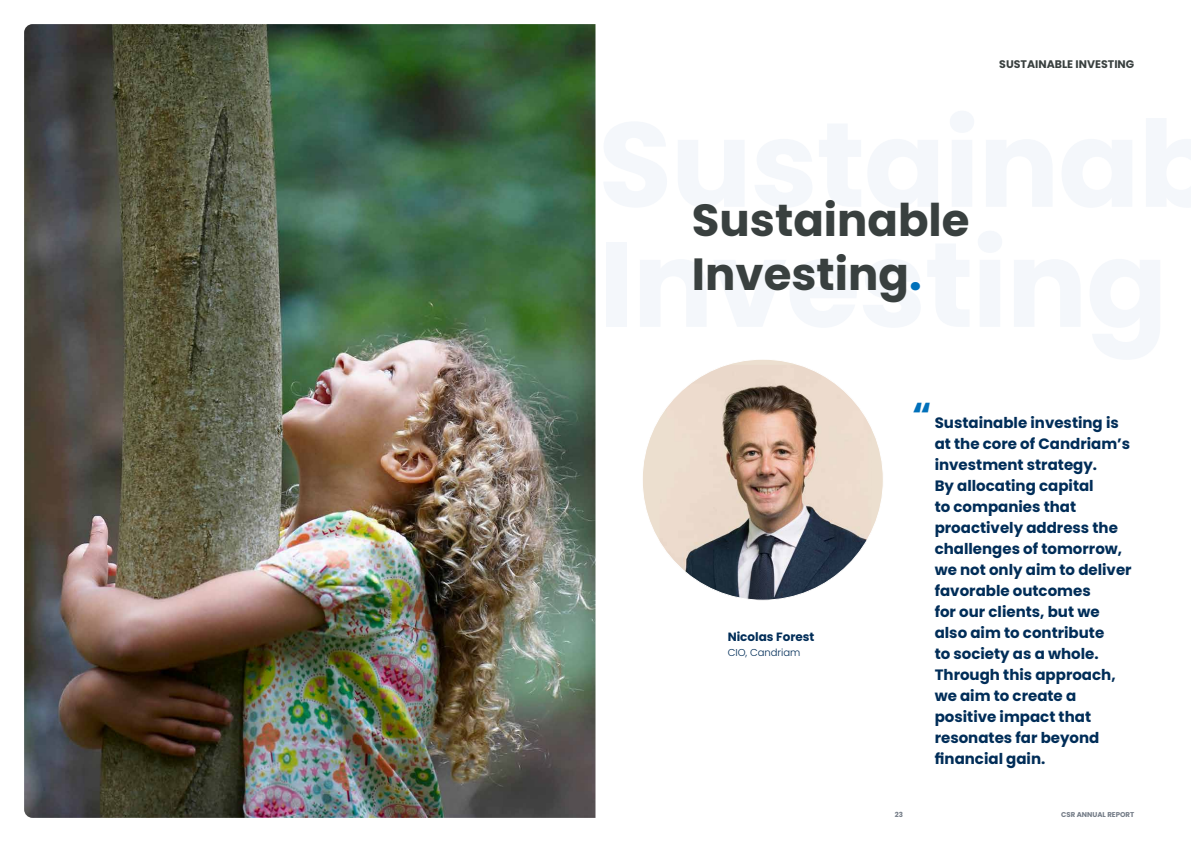
<style>
.page{position:relative;width:1191px;height:842px;background:#fff}
.page>*{position:absolute;margin:0;border:0;box-sizing:border-box;transform-origin:0 0}
.t1{font:700 45px/54px "Poppins";color:#39403f}
.t2{font:700 36px "Poppins";color:#0070ba}
.t3{font:700 15px/21px "Poppins";color:#002d58}
.t4{font:700 12px "Poppins";color:#002d58}
.t5{font:700 11px "Poppins";color:#39403f}
.t6{font:300 10px "Poppins";color:#002d58}
.t7{font:700 7px "Poppins";color:#747c87}
.s1{color:#0070ba}
</style>
<div class="page">
<img style="left:24px;top:24px;width:571px;height:794px">
<div style="left:642px;top:359px;width:241px;height:241px;background:#ecdfcf;border-radius:50%"></div>
<img style="left:659px;top:365px;width:212px;height:234px">
<p class="t5" style="left:999px;top:58px;width:136px">SUSTAINABLE INVESTING</p>
<h1 class="t1" style="left:692px;top:193px;width:279px">Sustainable<br>Investing<span class="s1">.</span></h1>
<h2 class="t2" style="left:912px;top:395px;width:21px">“</h2>
<p class="t4" style="left:727px;top:630px;width:88px">Nicolas Forest</p>
<p class="t6" style="left:727px;top:647px;width:74px">CIO, Candriam</p>
<p class="t3" style="left:934px;top:412px;width:198px">Sustainable investing is at the core of Candriam’s investment strategy.<br>By allocating capital<br>to companies that proactively address the challenges of tomorrow, we not only aim to deliver favorable outcomes<br>for our clients, but we also aim to contribute<br>to society as a whole.<br>Through this approach, we aim to create a positive impact that resonates far beyond financial gain.</p>
<p class="t7" style="left:895px;top:811px;width:10px">23</p>
<p class="t7" style="left:1061px;top:811px;width:75px">CSR ANNUAL REPORT</p>
</div>
